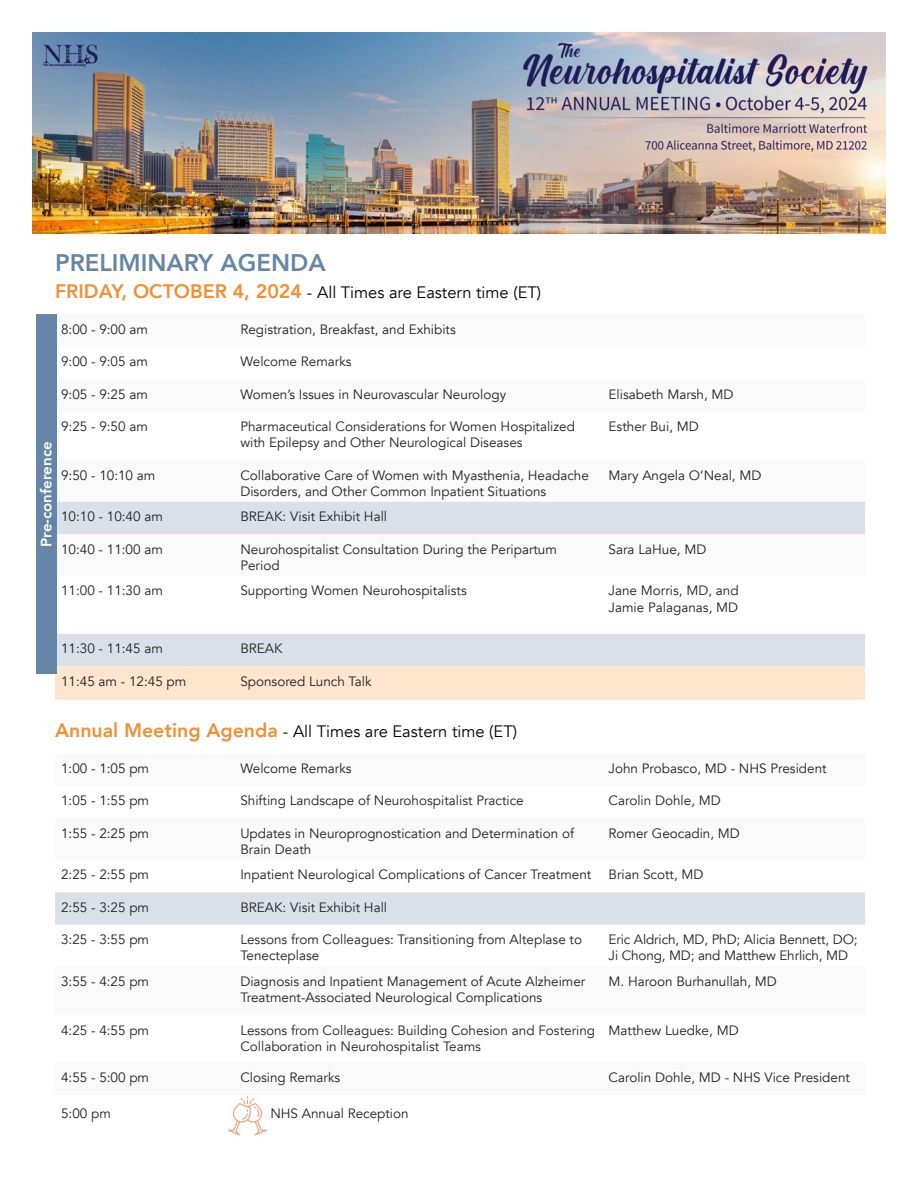
<style>
.page{position:relative;width:918px;height:1188px;background:#fff}
.page>*{position:absolute;margin:0;border:0;box-sizing:border-box;transform-origin:0 0}
.t1{font:800 24px "Avenir";color:#6586a9}
.t2{font:16.5px "Avenir";color:#000}
.t3{font:800 15px "Avenir";color:#fff}
.t4{font:13.5px/16.2px "Avenir";color:#231f20}
.s1{font-weight:800;font-size:19.5px;color:#f19035}
</style>
<div class="page">
<svg style="left:57px;top:501px;width:808px;height:1px"></svg>
<svg style="left:57px;top:502px;width:808px;height:164px"></svg>
<div style="left:55px;top:666px;width:810px;height:34px;background:#fde5ce"></div>
<div style="left:55px;top:892px;width:810px;height:33px;background:#dae0ea"></div>
<div style="left:37px;top:314px;width:20px;height:360px;background:#6586a9"></div>
<img style="left:33px;top:32px;width:852px;height:201px">
<svg style="left:228px;top:1096px;width:39px;height:39px"></svg>
<p class="t1" style="left:55px;top:244px;width:272px">PRELIMINARY AGENDA</p>
<p class="t2" style="left:55px;top:282px;width:488px"><span class="s1">FRIDAY, OCTOBER 4, 2024</span> - All Times are Eastern time (ET)</p>
<p class="t4" style="left:61px;top:321px;width:88px">8:00 - 9:00 am</p>
<p class="t4" style="left:240px;top:321px;width:217px">Registration, Breakfast, and Exhibits</p>
<p class="t4" style="left:61px;top:354px;width:88px">9:00 - 9:05 am</p>
<p class="t4" style="left:240px;top:354px;width:113px">Welcome Remarks</p>
<p class="t4" style="left:61px;top:386px;width:88px">9:05 - 9:25 am</p>
<p class="t4" style="left:240px;top:386px;width:267px">Women’s Issues in Neurovascular Neurology</p>
<p class="t4" style="left:609px;top:386px;width:127px">Elisabeth Marsh, MD</p>
<p class="t4" style="left:61px;top:418px;width:88px">9:25 - 9:50 am</p>
<p class="t4" style="left:240px;top:418px;width:336px">Pharmaceutical Considerations for Women Hospitalized with Epilepsy and Other Neurological Diseases</p>
<p class="t4" style="left:609px;top:418px;width:92px">Esther Bui, MD</p>
<p class="t4" style="left:61px;top:467px;width:96px">9:50 - 10:10 am</p>
<p class="t4" style="left:240px;top:467px;width:350px">Collaborative Care of Women with Myasthenia, Headache<br>Disorders, and Other Common Inpatient Situations</p>
<p class="t4" style="left:609px;top:467px;width:154px">Mary Angela O’Neal, MD</p>
<p class="t4" style="left:61px;top:509px;width:103px">10:10 - 10:40 am</p>
<p class="t4" style="left:240px;top:509px;width:148px">BREAK: Visit Exhibit Hall</p>
<p class="t4" style="left:61px;top:541px;width:103px">10:40 - 11:00 am</p>
<p class="t4" style="left:240px;top:541px;width:318px">Neurohospitalist Consultation During the Peripartum<br>Period</p>
<p class="t4" style="left:609px;top:541px;width:99px">Sara LaHue, MD</p>
<p class="t4" style="left:61px;top:583px;width:103px">11:00 - 11:30 am</p>
<p class="t4" style="left:240px;top:583px;width:228px">Supporting Women Neurohospitalists</p>
<p class="t4" style="left:609px;top:583px;width:132px">Jane Morris, MD, and</p>
<p class="t4" style="left:609px;top:599px;width:131px">Jamie Palaganas, MD</p>
<p class="t4" style="left:61px;top:641px;width:103px">11:30 - 11:45 am</p>
<p class="t4" style="left:240px;top:641px;width:44px">BREAK</p>
<p class="t4" style="left:61px;top:673px;width:127px">11:45 am - 12:45 pm</p>
<p class="t4" style="left:240px;top:673px;width:133px">Sponsored Lunch Talk</p>
<p class="t2" style="left:55px;top:721px;width:464px"><span class="s1">Annual Meeting Agenda</span> - All Times are Eastern time (ET)</p>
<p class="t4" style="left:61px;top:760px;width:90px">1:00 - 1:05 pm</p>
<p class="t4" style="left:240px;top:760px;width:113px">Welcome Remarks</p>
<p class="t4" style="left:609px;top:760px;width:220px">John Probasco, MD - NHS President</p>
<p class="t4" style="left:61px;top:793px;width:90px">1:05 - 1:55 pm</p>
<p class="t4" style="left:240px;top:793px;width:285px">Shifting Landscape of Neurohospitalist Practice</p>
<p class="t4" style="left:609px;top:793px;width:114px">Carolin Dohle, MD</p>
<p class="t4" style="left:61px;top:825px;width:90px">1:55 - 2:25 pm</p>
<p class="t4" style="left:240px;top:825px;width:335px">Updates in Neuroprognostication and Determination of<br>Brain Death</p>
<p class="t4" style="left:609px;top:825px;width:133px">Romer Geocadin, MD</p>
<p class="t4" style="left:61px;top:867px;width:90px">2:25 - 2:55 pm</p>
<p class="t4" style="left:240px;top:867px;width:353px">Inpatient Neurological Complications of Cancer Treatment</p>
<p class="t4" style="left:609px;top:867px;width:96px">Brian Scott, MD</p>
<p class="t4" style="left:61px;top:899px;width:90px">2:55 - 3:25 pm</p>
<p class="t4" style="left:240px;top:899px;width:148px">BREAK: Visit Exhibit Hall</p>
<p class="t4" style="left:61px;top:932px;width:90px">3:25 - 3:55 pm</p>
<p class="t4" style="left:240px;top:932px;width:343px">Lessons from Colleagues: Transitioning from Alteplase to<br>Tenecteplase</p>
<p class="t4" style="left:609px;top:932px;width:250px">Eric Aldrich, MD, PhD; Alicia Bennett, DO;<br>Ji Chong, MD; and Matthew Ehrlich, MD</p>
<p class="t4" style="left:61px;top:973px;width:90px">3:55 - 4:25 pm</p>
<p class="t4" style="left:240px;top:973px;width:347px">Diagnosis and Inpatient Management of Acute Alzheimer<br>Treatment-Associated Neurological Complications</p>
<p class="t4" style="left:609px;top:973px;width:170px">M. Haroon Burhanullah, MD</p>
<p class="t4" style="left:61px;top:1022px;width:90px">4:25 - 4:55 pm</p>
<p class="t4" style="left:240px;top:1022px;width:356px">Lessons from Colleagues: Building Cohesion and Fostering<br>Collaboration in Neurohospitalist Teams</p>
<p class="t4" style="left:609px;top:1022px;width:132px">Matthew Luedke, MD</p>
<p class="t4" style="left:61px;top:1070px;width:90px">4:55 - 5:00 pm</p>
<p class="t4" style="left:240px;top:1070px;width:102px">Closing Remarks</p>
<p class="t4" style="left:609px;top:1070px;width:243px">Carolin Dohle, MD - NHS Vice President</p>
<p class="t4" style="left:61px;top:1106px;width:51px">5:00 pm</p>
<p class="t4" style="left:270px;top:1106px;width:140px">NHS Annual Reception</p>
<p class="t3" style="left:35px;top:547px;width:107px;rotate:-90deg">Pre-conference</p>
</div>
